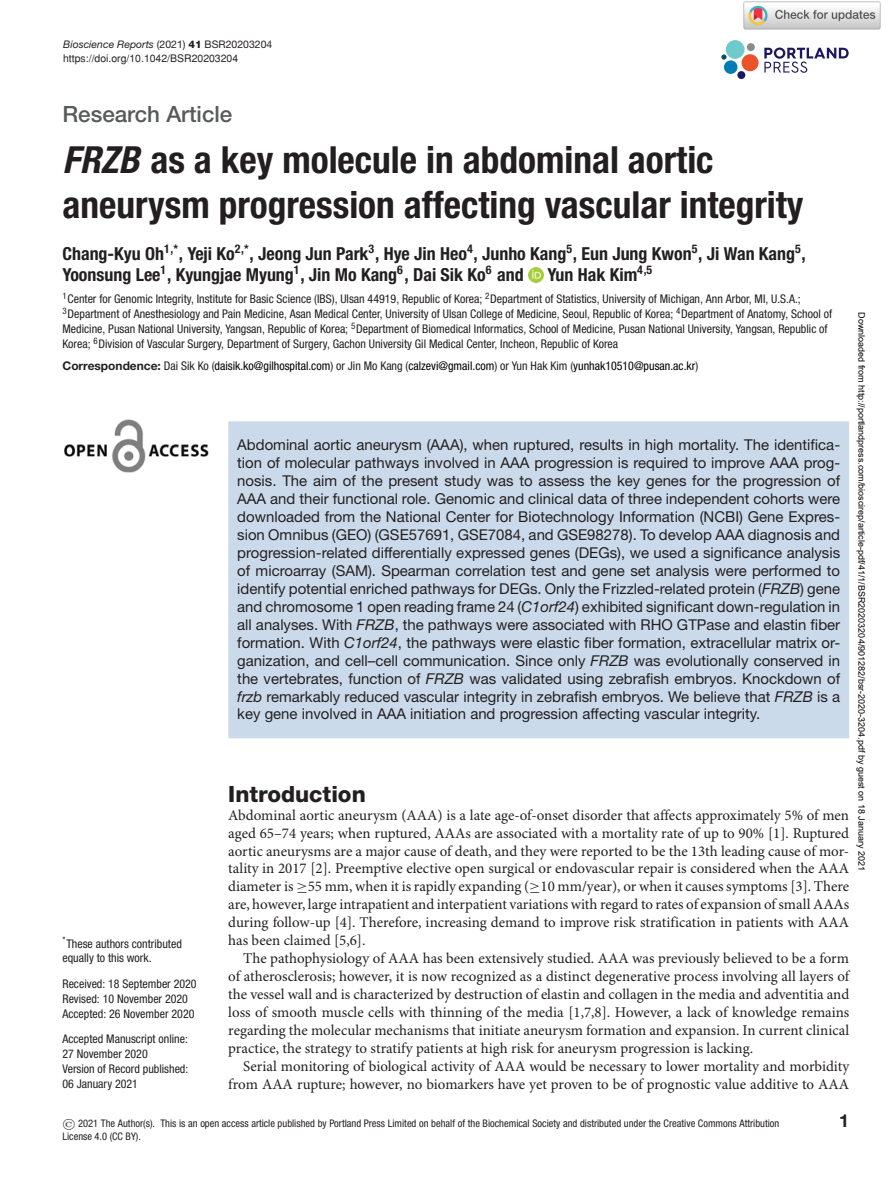
<style>
.page{position:relative;width:893px;height:1183px;background:#fff}
.page>*{position:absolute;margin:0;border:0;box-sizing:border-box;transform-origin:0 0}
.t1{font:700 condensed 37.35px/44.8px "Helvetica Neue LT Std";color:#231f20}
.t2{font:500 22.35px "Helvetica Neue LT Std";color:#58595b}
.t3{font:800 22.35px "Helvetica Neue LT Std";color:#231f20}
.t4{font:700 condensed 18px/20.9px "Helvetica Neue LT Std";color:#231f20}
.t5{font:700 18px "Helvetica Neue LT Std";color:#231f20}
.t6{font:15px/18px "Minion Pro";color:#231f20;text-align:justify}
.t7{font:15px/18px "Helvetica Neue LT Std";color:#231f20;text-align:justify}
.t8{font:condensed 12px/15px "Helvetica Neue LT Std";color:#231f20}
.t9{font:condensed 12px "Helvetica Neue LT Std";color:#000}
.t10{font:condensed 10.5px/13.5px "Helvetica Neue LT Std";color:#231f20}
.t11{font:italic 10.5px "Helvetica Neue LT Std";color:#231f20}
.t12{font:10.5px "Helvetica";color:#231f20}
.t13{font:9px "Arial";color:#000}
.s1{font-style:normal}
.s2{font-weight:800;font-style:normal}
.s3{font-style:italic}
.s4{font-weight:700;font-stretch:normal;color:#231f20}
.s5{color:#231f20}
.s6{font-family:"MTSY"}
.s7{font-family:"SFRM0700";font-stretch:normal}
</style>
<div class="page">
<svg style="left:764px;top:48px;width:85px;height:25px"></svg>
<div style="left:726px;top:40px;width:18px;height:19px;background:#70cacb;border-radius:50%"></div>
<div style="left:741px;top:54px;width:18px;height:17px;background:#ea5329;border-radius:50%"></div>
<div style="left:724px;top:60px;width:13px;height:14px;background:#007db5;border-radius:50%"></div>
<div style="left:737px;top:71px;width:8px;height:8px;background:#1d1760;border-radius:50%"></div>
<div style="left:747px;top:43px;width:8px;height:8px;background:#888c85;border-radius:50%"></div>
<svg style="left:721px;top:54px;width:5px;height:6px"></svg>
<img style="left:528px;top:267px;width:15px;height:15px">
<img style="left:64px;top:419px;width:145px;height:53px">
<div style="left:228px;top:421px;width:621px;height:317px;background:#cbdaeb"></div>
<img style="left:743px;top:1px;width:138px;height:29px">
<p class="t11" style="left:63px;top:40px;width:211px">Bioscience Reports <span class="s1">(2021)</span> <span class="s2">41</span> <span class="s1">BSR20203204</span></p>
<p class="t12" style="left:63px;top:54px;width:177px">https://doi.org/10.1042/BSR20203204</p>
<h2 class="t2" style="left:62px;top:106px;width:171px">Research Article</h2>
<h1 class="t1" style="left:62px;top:140px;width:743px"><span class="s3">FRZB</span> as a key molecule in abdominal aortic aneurysm progression affecting vascular integrity</h1>
<p class="t4" style="left:62px;top:244px;width:745px">Chang-Kyu Oh<sup>1,*</sup>, Yeji Ko<sup>2,*</sup>, Jeong Jun Park<sup>3</sup>, Hye Jin Heo<sup>4</sup>, Junho Kang<sup>5</sup>, Eun Jung Kwon<sup>5</sup>, Ji Wan Kang<sup>5</sup>,<br>Yoonsung Lee<sup>1</sup>, Kyungjae Myung<sup>1</sup>, Jin Mo Kang<sup>6</sup> , Dai Sik Ko<sup>6</sup> and</p>
<p class="t4" style="left:547px;top:265px;width:106px">Yun Hak Kim<sup>4,5</sup></p>
<p class="t8" style="left:62px;top:292px;width:771px"><sup>1</sup>Center for Genomic Integrity, Institute for Basic Science (IBS), Ulsan 44919, Republic of Korea; <sup>2</sup>Department of Statistics, University of Michigan, Ann Arbor, MI, U.S.A.; <sup>3</sup>Department of Anesthesiology and Pain Medicine, Asan Medical Center, University of Ulsan College of Medicine, Seoul, Republic of Korea; <sup>4</sup>Department of Anatomy, School of Medicine, Pusan National University, Yangsan, Republic of Korea; <sup>5</sup>Department of Biomedical Informatics, School of Medicine, Pusan National University, Yangsan, Republic of Korea; <sup>6</sup>Division of Vascular Surgery, Department of Surgery, Gachon University Gil Medical Center, Incheon, Republic of Korea</p>
<p class="t9" style="left:62px;top:361px;width:637px"><span class="s4">Correspondence:</span> <span class="s5">Dai Sik Ko (</span>daisik.ko@gilhospital.com<span class="s5">) or Jin Mo Kang (</span>calzevi@gmail.com<span class="s5">) or Yun Hak Kim (</span>yunhak10510@pusan.ac.kr<span class="s5">)</span></p>
<p class="t13" style="left:865px;top:312px;width:560px;rotate:90deg">Downloaded from http://portlandpress.com/bioscirep/article-pdf/41/1/BSR20203204/901282/bsr-2020-3204.pdf by guest on 18 January 2021</p>
<p class="t7" style="left:237px;top:437px;width:604px">Abdominal aortic aneurysm (AAA), when ruptured, results in high mortality. The identifica&shy;tion of molecular pathways involved in AAA progression is required to improve AAA prog&shy;nosis. The aim of the present study was to assess the key genes for the progression of AAA and their functional role. Genomic and clinical data of three independent cohorts were downloaded from the National Center for Biotechnology Information (NCBI) Gene Expres&shy;sion Omnibus (GEO) (GSE57691, GSE7084, and GSE98278). To develop AAA diagnosis and progression-related differentially expressed genes (DEGs), we used a significance analysis of microarray (SAM). Spearman correlation test and gene set analysis were performed to identify potential enriched pathways for DEGs. Only the Frizzled-related protein (<span class="s3">FRZB</span>) gene and chromosome 1 open reading frame 24 (<span class="s3">C1orf24</span>) exhibited significant down-regulation in all analyses. With <span class="s3">FRZB</span>, the pathways were associated with RHO GTPase and elastin fiber formation. With <span class="s3">C1orf24</span>, the pathways were elastic fiber formation, extracellular matrix or&shy;ganization, and cell–cell communication. Since only <span class="s3">FRZB</span> was evolutionally conserved in the vertebrates, function of <span class="s3">FRZB</span> was validated using zebrafish embryos. Knockdown of <span class="s3">frzb</span> remarkably reduced vascular integrity in zebrafish embryos. We believe that <span class="s3">FRZB</span> is a key gene involved in AAA initiation and progression affecting vascular integrity.</p>
<h2 class="t3" style="left:228px;top:785px;width:139px">Introduction</h2>
<p class="t6" style="left:228px;top:807px;width:622px">Abdominal aortic aneurysm (AAA) is a late age-of-onset disorder that affects approximately 5% of men aged 65–74 years; when ruptured, AAAs are associated with a mortality rate of up to 90% [1]. Ruptured aortic aneurysms are a major cause of death, and they were reported to be the 13th leading cause of mor&shy;tality in 2017 [2]. Preemptive elective open surgical or endovascular repair is considered when the AAA diameter is <span class="s6">≥</span>55 mm, when it is rapidly expanding (<span class="s6">≥</span>10 mm/year), or when it causes symptoms [3]. There are, however, large intrapatient and interpatient variations with regard to rates of expansion of small AAAs during follow-up [4]. Therefore, increasing demand to improve risk stratification in patients with AAA has been claimed [5,6].</p>
<p class="t6" style="left:228px;top:950px;width:622px;text-indent:15px">The pathophysiology of AAA has been extensively studied. AAA was previously believed to be a form of atherosclerosis; however, it is now recognized as a distinct degenerative process involving all layers of the vessel wall and is characterized by destruction of elastin and collagen in the media and adventitia and loss of smooth muscle cells with thinning of the media [1,7,8]. However, a lack of knowledge remains regarding the molecular mechanisms that initiate aneurysm formation and expansion. In current clinical practice, the strategy to stratify patients at high risk for aneurysm progression is lacking.</p>
<p class="t6" style="left:228px;top:1058px;width:622px;text-align:right">Serial monitoring of biological activity of AAA would be necessary to lower mortality and morbidity from AAA rupture; however, no biomarkers have yet proven to be of prognostic value additive to AAA</p>
<p class="t10" style="left:62px;top:1117px;width:718px"><span class="s7">©</span> 2021 The Author(s). This is an open access article published by Portland Press Limited on behalf of the Biochemical Society and distributed under the Creative Commons Attribution<br>License 4.0 (CC BY).</p>
<p class="t5" style="left:839px;top:1113px;width:11px">1</p>
<p class="t8" style="left:62px;top:936px;width:121px"><sup>*</sup>These authors contributed equally to this work.</p>
<p class="t8" style="left:62px;top:976px;width:136px">Received: 18 September 2020<br>Revised: 10 November 2020<br>Accepted: 26 November 2020</p>
<p class="t8" style="left:62px;top:1032px;width:127px">Accepted Manuscript online:<br>27 November 2020<br>Version of Record published:<br>06 January 2021</p>
</div>
